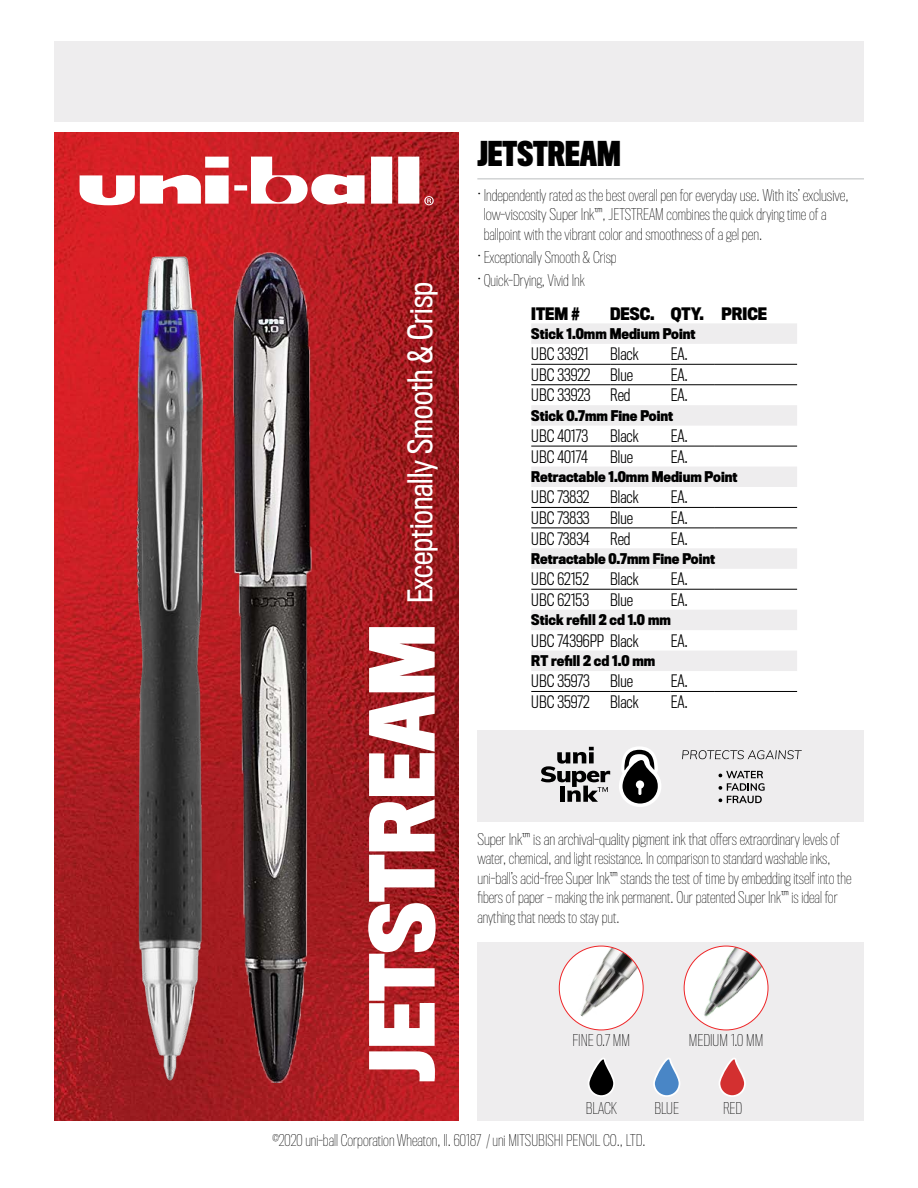
<style>
.page{position:relative;width:918px;height:1188px;background:#fff}
.page>*{position:absolute;margin:0;border:0;box-sizing:border-box;transform-origin:0 0}
.t1{font:700 82.5px "Titling Gothic FB Cond";color:#fff}
.t2{font:31.5px "Titling Gothic FB Cond";color:#fff}
.t3{font:700 31.5px "Titling Gothic FB Comp";color:#000}
.t4{font:300 15.9px "Titling Gothic FB Cond";color:#000}
.t5{font:700 15.9px "Titling Gothic FB Cond";color:#000}
.t6{font:100 15px/19.5px "Titling Gothic FB Cond";color:#000}
.t7{font:100 15px/19.5px "Titling Gothic FB Cond";color:#000;scale:1.05 1}
.t8{font:700 13.65px "Titling Gothic FB Cond";color:#000}
</style>
<div class="page">
<img style="left:54px;top:133px;width:405px;height:987px">
<svg style="left:80px;top:157px;width:354px;height:48px"></svg>
<img style="left:101px;top:253px;width:132px;height:829px">
<img style="left:233px;top:253px;width:78px;height:829px">
<div style="left:477px;top:942px;width:387px;height:178px;background:#eeedee"></div>
<svg style="left:559px;top:969px;width:84px;height:61px"></svg>
<img style="left:562px;top:946px;width:77px;height:81px">
<svg style="left:684px;top:971px;width:84px;height:34px"></svg>
<img style="left:687px;top:946px;width:78px;height:84px">
<svg style="left:653px;top:1058px;width:27px;height:39px"></svg>
<svg style="left:719px;top:1058px;width:27px;height:39px"></svg>
<svg style="left:588px;top:1058px;width:27px;height:39px"></svg>
<svg style="left:531px;top:323px;width:266px;height:348px"></svg>
<hr style="left:531px;top:364px;width:79px;height:1px;background:#000">
<hr style="left:610px;top:364px;width:61px;height:1px;background:#000">
<hr style="left:671px;top:364px;width:44px;height:1px;background:#000">
<hr style="left:715px;top:364px;width:82px;height:1px;background:#000">
<hr style="left:531px;top:384px;width:79px;height:1px;background:#000">
<hr style="left:610px;top:384px;width:61px;height:1px;background:#000">
<hr style="left:671px;top:384px;width:44px;height:1px;background:#000">
<hr style="left:715px;top:384px;width:82px;height:1px;background:#000">
<hr style="left:531px;top:446px;width:79px;height:1px;background:#000">
<hr style="left:610px;top:446px;width:61px;height:1px;background:#000">
<hr style="left:671px;top:446px;width:44px;height:1px;background:#000">
<hr style="left:715px;top:446px;width:82px;height:1px;background:#000">
<hr style="left:531px;top:507px;width:79px;height:1px;background:#000">
<hr style="left:610px;top:507px;width:61px;height:1px;background:#000">
<hr style="left:671px;top:507px;width:44px;height:1px;background:#000">
<hr style="left:715px;top:507px;width:82px;height:1px;background:#000">
<hr style="left:531px;top:528px;width:79px;height:1px;background:#000">
<hr style="left:610px;top:528px;width:61px;height:1px;background:#000">
<hr style="left:671px;top:528px;width:44px;height:1px;background:#000">
<hr style="left:715px;top:528px;width:82px;height:1px;background:#000">
<hr style="left:531px;top:589px;width:79px;height:1px;background:#000">
<hr style="left:610px;top:589px;width:61px;height:1px;background:#000">
<hr style="left:671px;top:589px;width:44px;height:1px;background:#000">
<hr style="left:715px;top:589px;width:82px;height:1px;background:#000">
<hr style="left:531px;top:691px;width:79px;height:1px;background:#000">
<hr style="left:610px;top:691px;width:61px;height:1px;background:#000">
<hr style="left:671px;top:691px;width:44px;height:1px;background:#000">
<hr style="left:715px;top:691px;width:82px;height:1px;background:#000">
<div style="left:477px;top:730px;width:387px;height:92px;background:#eeedee"></div>
<div style="left:54px;top:41px;width:810px;height:81px;background:#eeedee"></div>
<svg style="left:719px;top:771px;width:46px;height:32px"></svg>
<svg style="left:682px;top:750px;width:120px;height:9px"></svg>
<svg style="left:541px;top:747px;width:69px;height:55px"></svg>
<svg style="left:619px;top:747px;width:42px;height:60px"></svg>
<hr style="left:477px;top:178px;width:387px;height:2px;background:#d1d3d4">
<h2 class="t2" style="left:402px;top:603px;width:323px;rotate:-90deg">Exceptionally Smooth &amp; Crisp</h2>
<h1 class="t1" style="left:355px;top:1082px;width:459px;rotate:-90deg">JETSTREAM</h1>
<h2 class="t3" style="left:477px;top:136px;width:145px">JETSTREAM</h2>
<p class="t6" style="left:484px;top:186px;width:367px;text-indent:-6px">• Independently rated as the best overall pen for everyday use. With its’ exclusive, low-viscosity Super Ink™, JETSTREAM combines the quick drying time of a ballpoint with the vibrant color and smoothness of a gel pen.</p>
<p class="t6" style="left:477px;top:248px;width:141px">• Exceptionally Smooth &amp; Crisp</p>
<p class="t6" style="left:477px;top:271px;width:109px">• Quick-Drying, Vivid Ink</p>
<p class="t5" style="left:531px;top:304px;width:50px">ITEM #</p>
<p class="t5" style="left:610px;top:304px;width:158px">DESC. QTY. PRICE</p>
<p class="t8" style="left:531px;top:326px;width:166px">Stick 1.0mm Medium Point</p>
<p class="t4" style="left:531px;top:345px;width:59px">UBC 33921</p>
<p class="t4" style="left:610px;top:345px;width:30px">Black</p>
<p class="t4" style="left:671px;top:345px;width:19px">EA.</p>
<p class="t4" style="left:531px;top:366px;width:103px">UBC 33922 Blue</p>
<p class="t4" style="left:671px;top:366px;width:19px">EA.</p>
<p class="t4" style="left:531px;top:386px;width:101px">UBC 33923 Red</p>
<p class="t4" style="left:671px;top:386px;width:19px">EA.</p>
<p class="t8" style="left:531px;top:408px;width:143px">Stick 0.7mm Fine Point</p>
<p class="t4" style="left:531px;top:427px;width:58px">UBC 40173</p>
<p class="t4" style="left:610px;top:427px;width:30px">Black</p>
<p class="t4" style="left:671px;top:427px;width:19px">EA.</p>
<p class="t4" style="left:531px;top:448px;width:58px">UBC 40174</p>
<p class="t4" style="left:610px;top:448px;width:24px">Blue</p>
<p class="t4" style="left:671px;top:448px;width:19px">EA.</p>
<p class="t8" style="left:531px;top:469px;width:208px">Retractable 1.0mm Medium Point</p>
<p class="t4" style="left:531px;top:488px;width:60px">UBC 73832</p>
<p class="t4" style="left:610px;top:488px;width:30px">Black</p>
<p class="t4" style="left:671px;top:488px;width:19px">EA.</p>
<p class="t4" style="left:531px;top:509px;width:60px">UBC 73833</p>
<p class="t4" style="left:610px;top:509px;width:24px">Blue</p>
<p class="t4" style="left:671px;top:509px;width:19px">EA.</p>
<p class="t4" style="left:531px;top:529px;width:60px">UBC 73834</p>
<p class="t4" style="left:610px;top:529px;width:22px">Red</p>
<p class="t4" style="left:671px;top:529px;width:19px">EA.</p>
<p class="t8" style="left:531px;top:551px;width:185px">Retractable 0.7mm Fine Point</p>
<p class="t4" style="left:531px;top:570px;width:59px">UBC 62152</p>
<p class="t4" style="left:610px;top:570px;width:30px">Black</p>
<p class="t4" style="left:671px;top:570px;width:19px">EA.</p>
<p class="t4" style="left:531px;top:591px;width:59px">UBC 62153</p>
<p class="t4" style="left:610px;top:591px;width:24px">Blue</p>
<p class="t4" style="left:671px;top:591px;width:19px">EA.</p>
<p class="t8" style="left:531px;top:612px;width:141px">Stick refill 2 cd 1.0 mm</p>
<p class="t4" style="left:531px;top:631px;width:109px">UBC 74396PP Black</p>
<p class="t4" style="left:671px;top:631px;width:19px">EA.</p>
<p class="t8" style="left:531px;top:653px;width:126px">RT refill 2 cd 1.0 mm</p>
<p class="t4" style="left:531px;top:672px;width:60px">UBC 35973</p>
<p class="t4" style="left:610px;top:672px;width:24px">Blue</p>
<p class="t4" style="left:671px;top:672px;width:19px">EA.</p>
<p class="t4" style="left:531px;top:693px;width:60px">UBC 35972</p>
<p class="t4" style="left:610px;top:693px;width:30px">Black</p>
<p class="t4" style="left:671px;top:693px;width:19px">EA.</p>
<p class="t7" style="left:477px;top:830px;width:358px">Super Ink™ is an archival-quality pigment ink that offers extraordinary levels of water, chemical, and light resistance. In comparison to standard washable inks, uni-ball’s acid-free Super Ink™ stands the test of time by embedding itself into the fibers of paper – making the ink permanent. Our patented Super Ink™ is ideal for anything that needs to stay put.</p>
<p class="t6" style="left:572px;top:1031px;width:59px">FINE 0.7 MM</p>
<p class="t6" style="left:689px;top:1031px;width:76px">MEDIUM 1.0 MM</p>
<p class="t6" style="left:586px;top:1099px;width:33px">BLACK</p>
<p class="t6" style="left:654px;top:1099px;width:26px">BLUE</p>
<p class="t6" style="left:723px;top:1099px;width:21px">RED</p>
<p class="t6" style="left:272px;top:1131px;width:375px">©2020 uni-ball Corporation Wheaton, Il. 60187 / uni MITSUBISHI PENCIL CO., LTD.</p>
</div>
